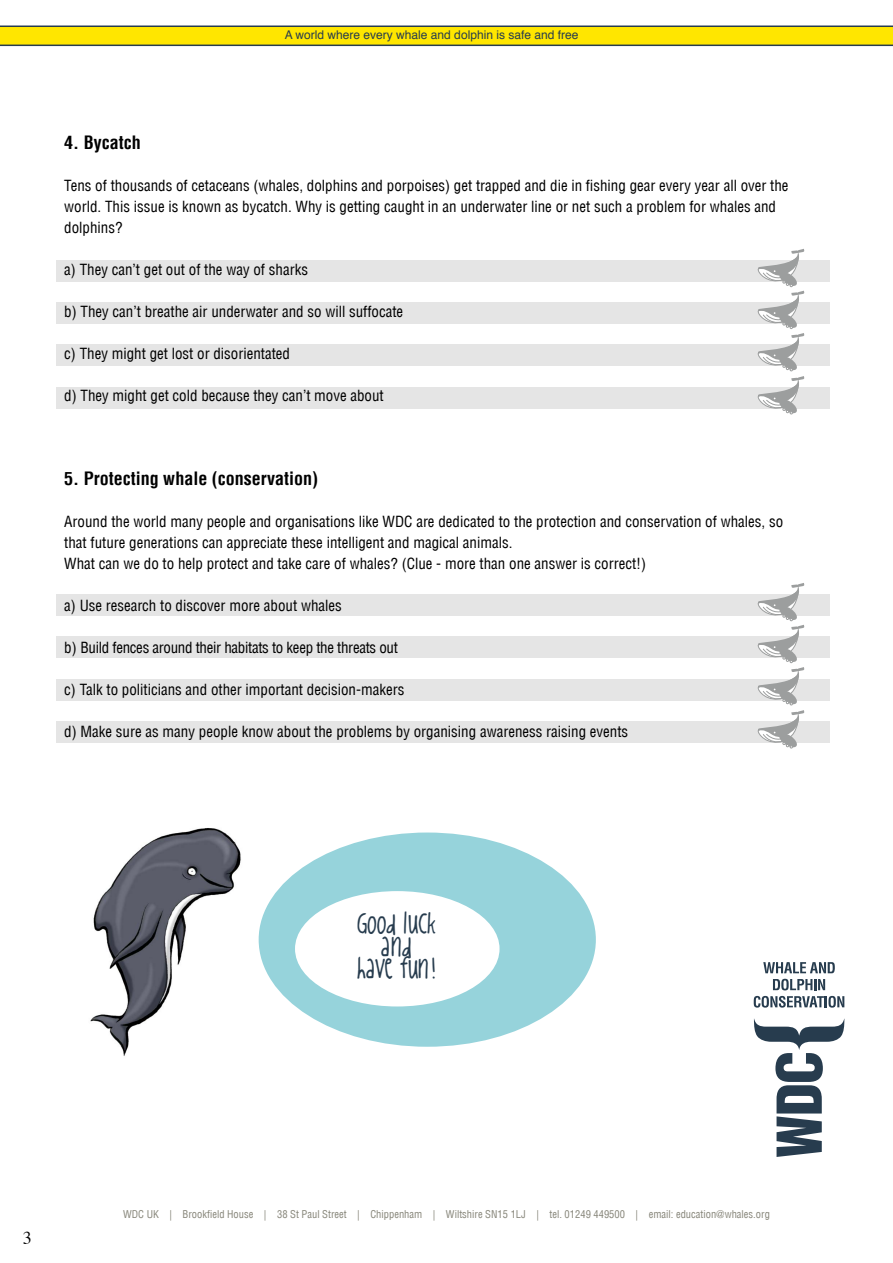
<style>
.page{position:relative;width:893px;height:1263px;background:#fff}
.page>*{position:absolute;margin:0;border:0;box-sizing:border-box;transform-origin:0 0}
.t1{font:27px/22.5px "King Cool KC Pro";color:#273c4e;text-align:center}
.t2{font:700 condensed 18px "Helvetica LT";color:#000}
.t3{font:18px "Times";color:#000}
.t4{font:condensed 15px/21px "Helvetica LT";color:#000}
.t5{font:condensed 15px "Helvetica LT";letter-spacing:-.02em;color:#000}
.t6{font:12px "Helvetica";color:#273c4e}
.t7{font:condensed 10.5px "Helvetica LT";color:#87867a}
</style>
<div class="page">
<svg style="left:0;top:26px;width:893px;height:20px;background:#e4d109"></svg>
<svg style="left:763px;top:962px;width:72px;height:11px"></svg>
<svg style="left:773px;top:979px;width:52px;height:11px"></svg>
<svg style="left:754px;top:996px;width:90px;height:11px"></svg>
<svg style="left:754px;top:1019px;width:90px;height:138px"></svg>
<div style="left:56px;top:637px;width:773px;height:21px;background:#e5e5e5"></div>
<div style="left:56px;top:679px;width:773px;height:21px;background:#e5e5e5"></div>
<div style="left:56px;top:722px;width:773px;height:21px;background:#e5e5e5"></div>
<div style="left:56px;top:595px;width:773px;height:21px;background:#e5e5e5"></div>
<div style="left:56px;top:302px;width:773px;height:21px;background:#e5e5e5"></div>
<div style="left:56px;top:345px;width:773px;height:21px;background:#e5e5e5"></div>
<div style="left:56px;top:387px;width:773px;height:21px;background:#e5e5e5"></div>
<div style="left:56px;top:261px;width:773px;height:21px;background:#e5e5e5"></div>
<div style="left:259px;top:832px;width:337px;height:215px;background:#96d3db;border-radius:50%"></div>
<img style="left:90px;top:828px;width:151px;height:228px">
<div style="left:295px;top:891px;width:205px;height:115px;background:#fff;border-radius:50%"></div>
<svg style="left:757px;top:249px;width:47px;height:165px"></svg>
<svg style="left:757px;top:583px;width:47px;height:166px"></svg>
<p class="t6" style="left:285px;top:25px;width:295px">A world where every whale and dolphin is safe and free</p>
<p class="t2" style="left:64px;top:131px;width:78px">4. Bycatch</p>
<p class="t4" style="left:64px;top:175px;width:726px">Tens of thousands of cetaceans (whales, dolphins and porpoises) get trapped and die in fishing gear every year all over the world. This issue is known as bycatch. Why is getting caught in an underwater line or net such a problem for whales and dolphins?</p>
<p class="t4" style="left:64px;top:259px;width:245px">a) They can’t get out of the way of sharks</p>
<p class="t4" style="left:64px;top:301px;width:340px">b) They can’t breathe air underwater and so will suffocate</p>
<p class="t4" style="left:64px;top:343px;width:227px">c) They might get lost or disorientated</p>
<p class="t4" style="left:64px;top:385px;width:321px">d) They might get cold because they can’t move about</p>
<p class="t2" style="left:64px;top:467px;width:255px">5. Protecting whale (conservation)</p>
<p class="t4" style="left:64px;top:511px;width:720px">Around the world many people and organisations like WDC are dedicated to the protection and conservation of whales, so that future generations can appreciate these intelligent and magical animals.<br>What can we do to help protect and take care of whales? (Clue - more than one answer is correct!)</p>
<p class="t4" style="left:64px;top:595px;width:279px">a) Use research to discover more about whales</p>
<p class="t5" style="left:64px;top:638px;width:335px">b) Build fences around their habitats to keep the threats out</p>
<p class="t4" style="left:64px;top:679px;width:342px">c) Talk to politicians and other important decision-makers</p>
<p class="t4" style="left:64px;top:721px;width:565px">d) Make sure as many people know about the problems by organising awareness raising events</p>
<h1 class="t1" style="left:357px;top:911px;width:80px">Good luck and<br>have fun!</h1>
<p class="t3" style="left:23px;top:1221px;width:10px">3</p>
<p class="t7" style="left:123px;top:1207px;width:648px">WDC UK | Brookfield House | 38 St Paul Street | Chippenham | Wiltshire SN15 1LJ | tel. 01249 449500 | email: education@whales.org</p>
</div>
